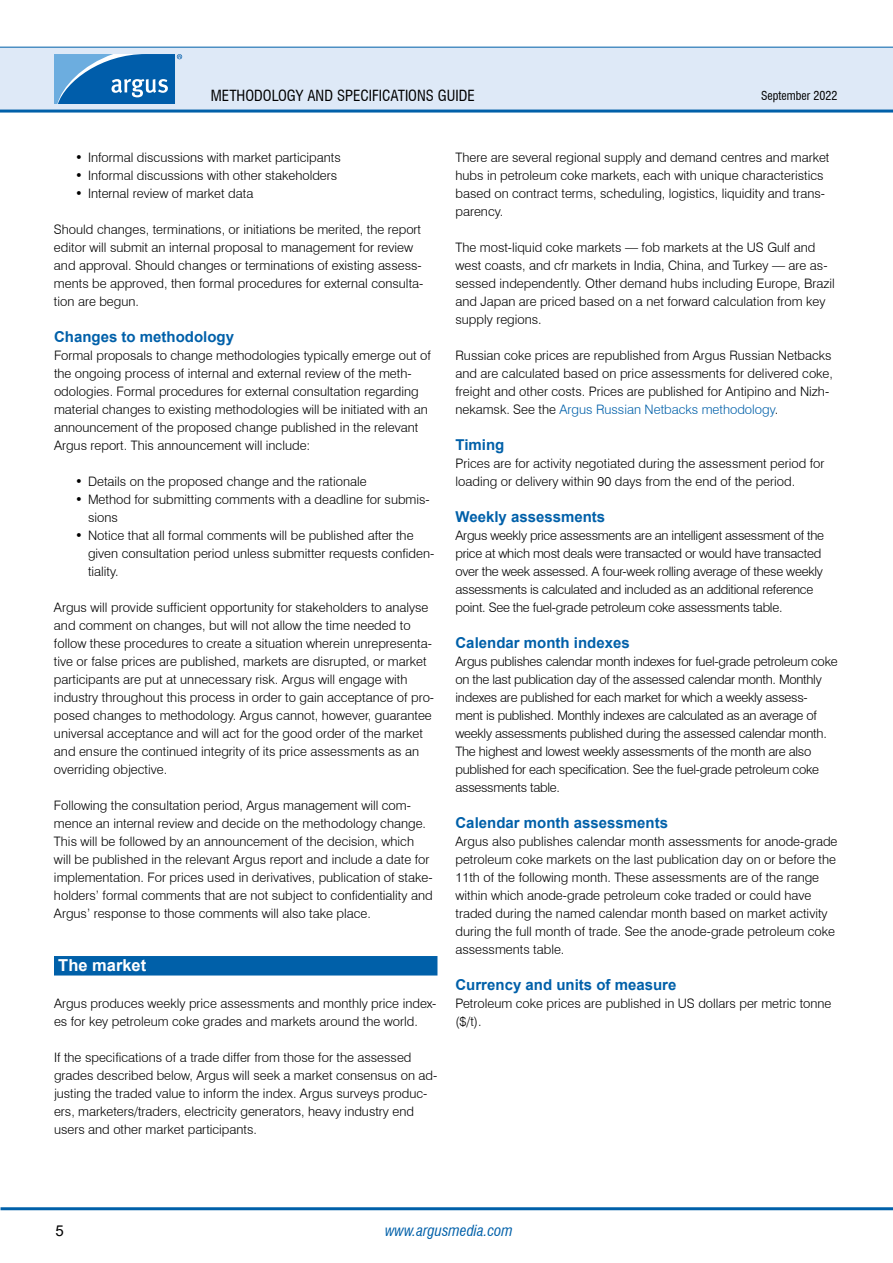
<style>
.page{position:relative;width:893px;height:1263px;background:#fff}
.page>*{position:absolute;margin:0;border:0;box-sizing:border-box;transform-origin:0 0}
.t1{font:700 16.5px "Arial";color:#fff}
.t2{font:700 15px "Arial";color:#0060a9}
.t3{font:condensed 15px "Swiss 721 BT";color:#000}
.t4{font:italic condensed 15px "Swiss 721 BT";color:#0060a9}
.t5{font:15px "Arial";color:#000}
.t6{font:300 13.05px/18px "Swiss 721 BT";color:#000}
.t7{font:300 13.05px/18px "Swiss 721 BT";letter-spacing:-.02em;color:#000}
.t8{font:condensed 12px "Swiss 721 BT";color:#000}
.s1{color:#0060a9}
</style>
<div class="page">
<div style="left:0;top:47px;width:893px;height:64px;background:#dee9f7"></div>
<hr style="left:0;top:110px;width:893px;height:3px;background:#0060a9">
<hr style="left:0;top:47px;width:893px;height:1px;background:#0060a9">
<hr style="left:1px;top:1207px;width:892px;height:3px;background:#0060a9">
<svg style="left:54px;top:54px;width:128px;height:50px;background:#3883c0"></svg>
<div style="left:54px;top:956px;width:383px;height:19px;background:#0060a9"></div>
<p class="t3" style="left:211px;top:86px;width:135px">METHODOLOGY AND SPEC</p>
<p class="t3" style="left:369px;top:86px;width:106px">IFICATIONS GUIDE</p>
<p class="t8" style="left:761px;top:88px;width:78px">SEPTEMBER 2022</p>
<p class="t6" style="left:75px;top:148px;width:267px">• Informal discussions with market participants</p>
<p class="t6" style="left:75px;top:166px;width:264px">• Informal discussions with other stakeholders</p>
<p class="t6" style="left:75px;top:184px;width:180px">• Internal review of market data</p>
<p class="t6" style="left:54px;top:220px;width:371px">Should changes, terminations, or initiations be merited, the report editor will submit an internal proposal to management for review and approval. Should changes or terminations of existing assess&shy;ments be approved, then formal procedures for external consulta&shy;tion are begun.</p>
<p class="t2" style="left:54px;top:326px;width:182px">Changes to methodology</p>
<p class="t6" style="left:54px;top:346px;width:379px">Formal proposals to change methodologies typically emerge out of the ongoing process of internal and external review of the meth&shy;odologies. Formal procedures for external consultation regarding material changes to existing methodologies will be initiated with an announcement of the proposed change published in the relevant Argus report. This announcement will include:</p>
<p class="t6" style="left:75px;top:472px;width:293px">• Details on the proposed change and the rationale</p>
<p class="t6" style="left:88px;top:490px;width:343px;text-indent:-13px">• Method for submitting comments with a deadline for submis&shy;sions</p>
<p class="t6" style="left:88px;top:526px;width:348px;text-indent:-13px">• Notice that all formal comments will be published after the given consultation period unless submitter requests confiden&shy;tiality.</p>
<p class="t6" style="left:54px;top:598px;width:382px">Argus will provide sufficient opportunity for stakeholders to analyse and comment on changes, but will not allow the time needed to follow these procedures to create a situation wherein unrepresenta&shy;tive or false prices are published, markets are disrupted, or market participants are put at unnecessary risk. Argus will engage with industry throughout this process in order to gain acceptance of pro&shy;posed changes to methodology. Argus cannot, however, guarantee universal acceptance and will act for the good order of the market and ensure the continued integrity of its price assessments as an overriding objective.</p>
<p class="t6" style="left:54px;top:796px;width:380px">Following the consultation period, Argus management will com&shy;mence an internal review and decide on the methodology change.<br>This will be followed by an announcement of the decision, which will be published in the relevant Argus report and include a date for implementation. For prices used in derivatives, publication of stake&shy;holders’ formal comments that are not subject to confidentiality and Argus’ response to those comments will also take place.</p>
<p class="t1" style="left:58px;top:954px;width:90px">The market</p>
<p class="t6" style="left:54px;top:994px;width:384px">Argus produces weekly price assessments and monthly price index&shy;es for key petroleum coke grades and markets around the world.</p>
<p class="t6" style="left:54px;top:1048px;width:385px">If the specifications of a trade differ from those for the assessed grades described below, Argus will seek a market consensus on ad&shy;justing the traded value to inform the index. Argus surveys produc&shy;ers, marketers/traders, electricity generators, heavy industry end users and other market participants.</p>
<p class="t6" style="left:455px;top:148px;width:375px">There are several regional supply and demand centres and market hubs in petroleum coke markets, each with unique characteristics based on contract terms, scheduling, logistics, liquidity and trans&shy;parency.</p>
<p class="t6" style="left:455px;top:238px;width:381px">The most-liquid coke markets — fob markets at the US Gulf and west coasts, and cfr markets in India, China, and Turkey — are as&shy;sessed independently. Other demand hubs including Europe, Brazil and Japan are priced based on a net forward calculation from key supply regions.</p>
<p class="t6" style="left:455px;top:346px;width:379px">Russian coke prices are republished from Argus Russian Netbacks and are calculated based on price assessments for delivered coke, freight and other costs. Prices are published for Antipino and Nizh&shy;nekamsk. See the <span class="s1">Argus Russian Netbacks methodology</span>.</p>
<p class="t2" style="left:455px;top:434px;width:50px">Timing</p>
<p class="t6" style="left:455px;top:454px;width:371px">Prices are for activity negotiated during the assessment period for loading or delivery within 90 days from the end of the period.</p>
<p class="t2" style="left:455px;top:506px;width:151px">Weekly assessments</p>
<p class="t7" style="left:455px;top:526px;width:370px">Argus weekly price assessments are an intelligent assessment of the price at which most deals were transacted or would have transacted over the week assessed. A four-week rolling average of these weekly assessments is calculated and included as an additional reference point. See the fuel-grade petroleum coke assessments table.</p>
<p class="t2" style="left:455px;top:632px;width:176px">Calendar month indexes</p>
<p class="t7" style="left:455px;top:652px;width:384px">Argus publishes calendar month indexes for fuel-grade petroleum coke on the last publication day of the assessed calendar month. Monthly indexes are published for each market for which a weekly assess&shy;ment is published. Monthly indexes are calculated as an average of weekly assessments published during the assessed calendar month.<br>The highest and lowest weekly assessments of the month are also published for each specification. See the fuel-grade petroleum coke assessments table.</p>
<p class="t2" style="left:455px;top:812px;width:214px">Calendar month assessments</p>
<p class="t6" style="left:455px;top:832px;width:384px">Argus also publishes calendar month assessments for anode-grade petroleum coke markets on the last publication day on or before the 11th of the following month. These assessments are of the range within which anode-grade petroleum coke traded or could have traded during the named calendar month based on market activity during the full month of trade. See the anode-grade petroleum coke assessments table.</p>
<p class="t2" style="left:455px;top:974px;width:222px">Currency and units of measure</p>
<p class="t6" style="left:455px;top:994px;width:377px">Petroleum coke prices are published in US dollars per metric tonne ($/t).</p>
<p class="t5" style="left:55px;top:1220px;width:10px">5</p>
<p class="t4" style="left:385px;top:1221px;width:129px">www.argusmedia.com</p>
</div>
